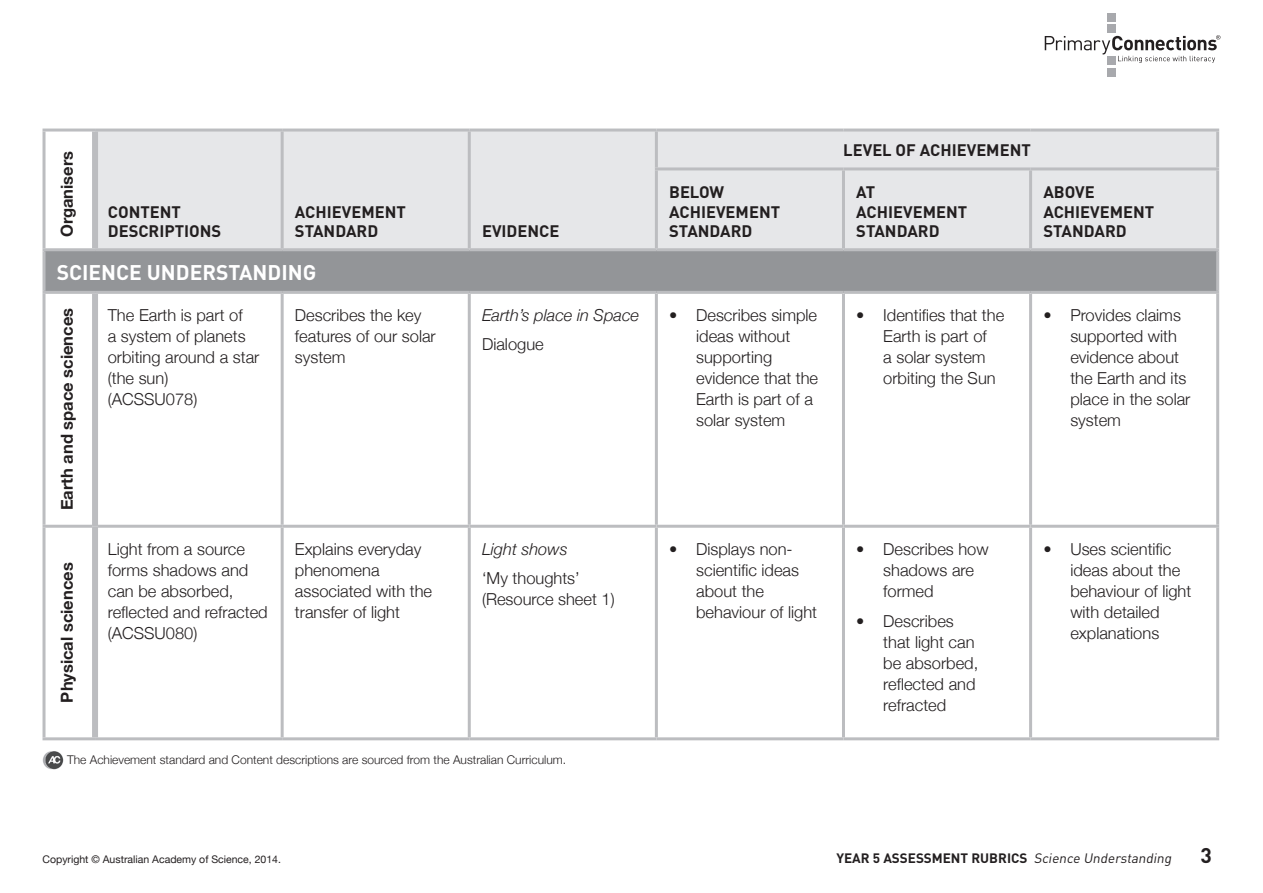
<style>
.page{position:relative;width:1263px;height:893px;background:#fff}
.page>*{position:absolute;margin:0;border:0;box-sizing:border-box;transform-origin:0 0}
.t1{font:700 21px "DIN";color:#fff}
.t2{font:700 21px "DIN";color:#231f20}
.t3{font:300 16.5px/21px "Helvetica Neue";color:#231f20}
.t4{font:700 16.5px/19.5px "DIN";color:#231f20}
.t5{font:700 16.5px "Helvetica Neue";color:#231f20}
.t6{font:italic 300 16.5px "Helvetica Neue";color:#231f20}
.t7{font:700 13.5px "DIN";color:#231f20}
.t8{font:300 12px "Helvetica Neue";color:#231f20}
.t9{font:10.5px "Helvetica Neue";color:#231f20}
.s1{font-weight:400;font-style:italic}
</style>
<div class="page">
<div style="left:1106px;top:68px;width:9px;height:9px;background:#a8a9ad"></div>
<div style="left:1106px;top:25px;width:9px;height:8px;background:#a8a9ad"></div>
<div style="left:1106px;top:56px;width:9px;height:9px;background:#a8a9ad"></div>
<div style="left:1106px;top:13px;width:9px;height:9px;background:#a8a9ad"></div>
<svg style="left:1045px;top:35px;width:175px;height:28px"></svg>
<div style="left:98px;top:132px;width:1118px;height:116px;background:#e6e7e9"></div>
<div style="left:44px;top:250px;width:1174px;height:42px;background:#939598"></div>
<hr style="left:43px;top:129px;width:52px;height:3px;background:#bcbdc0">
<hr style="left:43px;top:132px;width:3px;height:37px;background:#bcbdc0">
<hr style="left:95px;top:129px;width:187px;height:3px;background:#bcbdc0">
<hr style="left:282px;top:129px;width:187px;height:3px;background:#bcbdc0">
<hr style="left:469px;top:129px;width:187px;height:3px;background:#bcbdc0">
<hr style="left:468px;top:132px;width:3px;height:37px;background:#bcbdc0">
<hr style="left:656px;top:129px;width:187px;height:3px;background:#bcbdc0">
<hr style="left:655px;top:132px;width:3px;height:35px;background:#bcbdc0">
<hr style="left:843px;top:129px;width:187px;height:3px;background:#bcbdc0">
<hr style="left:1030px;top:129px;width:189px;height:3px;background:#bcbdc0">
<hr style="left:1216px;top:132px;width:3px;height:35px;background:#bcbdc0">
<hr style="left:43px;top:169px;width:3px;height:79px;background:#bcbdc0">
<hr style="left:468px;top:169px;width:3px;height:79px;background:#bcbdc0">
<hr style="left:655px;top:167px;width:188px;height:3px;background:#bcbdc0">
<hr style="left:655px;top:170px;width:3px;height:78px;background:#bcbdc0">
<hr style="left:843px;top:167px;width:187px;height:3px;background:#bcbdc0">
<hr style="left:842px;top:170px;width:3px;height:78px;background:#bcbdc0">
<hr style="left:1030px;top:167px;width:189px;height:3px;background:#bcbdc0">
<hr style="left:1029px;top:170px;width:3px;height:78px;background:#bcbdc0">
<hr style="left:1216px;top:170px;width:3px;height:78px;background:#bcbdc0">
<hr style="left:43px;top:251px;width:3px;height:40px;background:#bcbdc0">
<hr style="left:1216px;top:251px;width:3px;height:40px;background:#bcbdc0">
<hr style="left:43px;top:294px;width:3px;height:231px;background:#bcbdc0">
<hr style="left:468px;top:294px;width:3px;height:231px;background:#bcbdc0">
<hr style="left:655px;top:294px;width:3px;height:231px;background:#bcbdc0">
<hr style="left:842px;top:294px;width:3px;height:231px;background:#bcbdc0">
<hr style="left:1029px;top:294px;width:3px;height:231px;background:#bcbdc0">
<hr style="left:1216px;top:294px;width:3px;height:231px;background:#bcbdc0">
<hr style="left:43px;top:525px;width:49px;height:3px;background:#bcbdc0">
<hr style="left:43px;top:528px;width:3px;height:209px;background:#bcbdc0">
<hr style="left:98px;top:525px;width:184px;height:3px;background:#bcbdc0">
<hr style="left:282px;top:525px;width:187px;height:3px;background:#bcbdc0">
<hr style="left:469px;top:525px;width:187px;height:3px;background:#bcbdc0">
<hr style="left:468px;top:528px;width:3px;height:209px;background:#bcbdc0">
<hr style="left:656px;top:525px;width:187px;height:3px;background:#bcbdc0">
<hr style="left:655px;top:528px;width:3px;height:209px;background:#bcbdc0">
<hr style="left:843px;top:525px;width:187px;height:3px;background:#bcbdc0">
<hr style="left:842px;top:528px;width:3px;height:209px;background:#bcbdc0">
<hr style="left:1030px;top:525px;width:189px;height:3px;background:#bcbdc0">
<hr style="left:1029px;top:528px;width:3px;height:209px;background:#bcbdc0">
<hr style="left:1216px;top:528px;width:3px;height:209px;background:#bcbdc0">
<hr style="left:43px;top:737px;width:52px;height:3px;background:#bcbdc0">
<hr style="left:95px;top:737px;width:187px;height:3px;background:#bcbdc0">
<hr style="left:282px;top:737px;width:187px;height:3px;background:#bcbdc0">
<hr style="left:469px;top:737px;width:187px;height:3px;background:#bcbdc0">
<hr style="left:656px;top:737px;width:187px;height:3px;background:#bcbdc0">
<hr style="left:843px;top:737px;width:187px;height:3px;background:#bcbdc0">
<hr style="left:1030px;top:737px;width:189px;height:3px;background:#bcbdc0">
<div style="left:92px;top:132px;width:6px;height:37px;background:#bcbdc0"></div>
<div style="left:92px;top:169px;width:6px;height:79px;background:#bcbdc0"></div>
<div style="left:92px;top:294px;width:6px;height:232px;background:#bcbdc0"></div>
<div style="left:92px;top:526px;width:6px;height:211px;background:#bcbdc0"></div>
<hr style="left:281px;top:132px;width:3px;height:37px;background:#bcbdc0">
<hr style="left:281px;top:169px;width:3px;height:79px;background:#bcbdc0">
<hr style="left:281px;top:294px;width:3px;height:231px;background:#bcbdc0">
<hr style="left:281px;top:528px;width:3px;height:209px;background:#bcbdc0">
<hr style="left:95px;top:248px;width:187px;height:3px;background:#bcbdc0">
<hr style="left:282px;top:248px;width:187px;height:3px;background:#bcbdc0">
<hr style="left:469px;top:248px;width:187px;height:3px;background:#bcbdc0">
<hr style="left:656px;top:248px;width:187px;height:3px;background:#bcbdc0">
<hr style="left:843px;top:248px;width:187px;height:3px;background:#bcbdc0">
<hr style="left:1030px;top:248px;width:189px;height:3px;background:#bcbdc0">
<hr style="left:43px;top:248px;width:52px;height:3px;background:#bcbdc0">
<hr style="left:43px;top:291px;width:52px;height:3px;background:#bcbdc0">
<hr style="left:95px;top:291px;width:187px;height:3px;background:#bcbdc0">
<hr style="left:282px;top:291px;width:187px;height:3px;background:#bcbdc0">
<hr style="left:469px;top:291px;width:187px;height:3px;background:#bcbdc0">
<hr style="left:656px;top:291px;width:187px;height:3px;background:#bcbdc0">
<hr style="left:843px;top:291px;width:187px;height:3px;background:#bcbdc0">
<hr style="left:1030px;top:291px;width:189px;height:3px;background:#bcbdc0">
<img style="left:43px;top:751px;width:21px;height:19px">
<p class="t5" style="left:52px;top:237px;width:87px;rotate:-90deg">Organisers</p>
<p class="t4" style="left:108px;top:201px;width:114px">CONTENT<br>DESCRIPTIONS</p>
<p class="t4" style="left:295px;top:201px;width:112px">ACHIEVEMENT<br>STANDARD</p>
<p class="t4" style="left:482px;top:221px;width:79px">EVIDENCE</p>
<p class="t1" style="left:57px;top:258px;width:261px">SCIENCE UNDERSTANDING</p>
<p class="t5" style="left:52px;top:510px;width:204px;rotate:-90deg">Earth and space sciences</p>
<p class="t3" style="left:108px;top:304px;width:153px">The Earth is part of<br>a system of planets orbiting around a star (the sun) (ACSSU078)</p>
<p class="t3" style="left:295px;top:304px;width:142px">Describes the key features of our solar system</p>
<p class="t6" style="left:482px;top:302px;width:159px">Earth’s place in Space</p>
<p class="t3" style="left:482px;top:333px;width:63px">Dialogue</p>
<p class="t5" style="left:52px;top:702px;width:141px;rotate:-90deg">Physical sciences</p>
<p class="t3" style="left:108px;top:538px;width:161px">Light from a source forms shadows and can be absorbed, reflected and refracted (ACSSU080)</p>
<p class="t3" style="left:295px;top:538px;width:139px">Explains everyday phenomena associated with the transfer of light</p>
<p class="t6" style="left:482px;top:536px;width:87px">Light shows</p>
<p class="t3" style="left:482px;top:567px;width:134px">‘My thoughts’ (Resource sheet 1)</p>
<p class="t8" style="left:67px;top:750px;width:501px">The Achievement standard and Content descriptions are sourced from the Australian Curriculum.</p>
<p class="t4" style="left:843px;top:140px;width:189px">LEVEL OF ACHIEVEMENT</p>
<p class="t4" style="left:669px;top:182px;width:112px">BELOW<br>ACHIEVEMENT<br>STANDARD</p>
<p class="t4" style="left:856px;top:182px;width:112px">AT<br>ACHIEVEMENT<br>STANDARD</p>
<p class="t4" style="left:1043px;top:182px;width:112px">ABOVE<br>ACHIEVEMENT<br>STANDARD</p>
<p class="t3" style="left:696px;top:304px;width:123px;text-indent:-27px">• Describes simple ideas without supporting evidence that the<br>Earth is part of a solar system</p>
<p class="t3" style="left:883px;top:304px;width:122px;text-indent:-27px">• Identifies that the<br>Earth is part of<br>a solar system orbiting the Sun</p>
<p class="t3" style="left:1070px;top:304px;width:122px;text-indent:-27px">• Provides claims supported with evidence about the Earth and its place in the solar system</p>
<p class="t3" style="left:696px;top:538px;width:123px;text-indent:-27px">• Displays non&shy;scientific ideas about the behaviour of light</p>
<p class="t3" style="left:883px;top:538px;width:107px;text-indent:-27px">• Describes how shadows are formed</p>
<p class="t3" style="left:883px;top:609px;width:97px;text-indent:-27px">• Describes that light can be absorbed, reflected and refracted</p>
<p class="t3" style="left:1070px;top:538px;width:123px;text-indent:-27px">• Uses scientific ideas about the behaviour of light with detailed explanations</p>
<p class="t9" style="left:43px;top:850px;width:240px">Copyright © Australian Academy of Science, 2014.</p>
<p class="t7" style="left:836px;top:849px;width:339px">YEAR 5 ASSESSMENT RUBRICS <span class="s1">Science Understanding</span></p>
<p class="t2" style="left:1200px;top:841px;width:13px">3</p>
</div>
